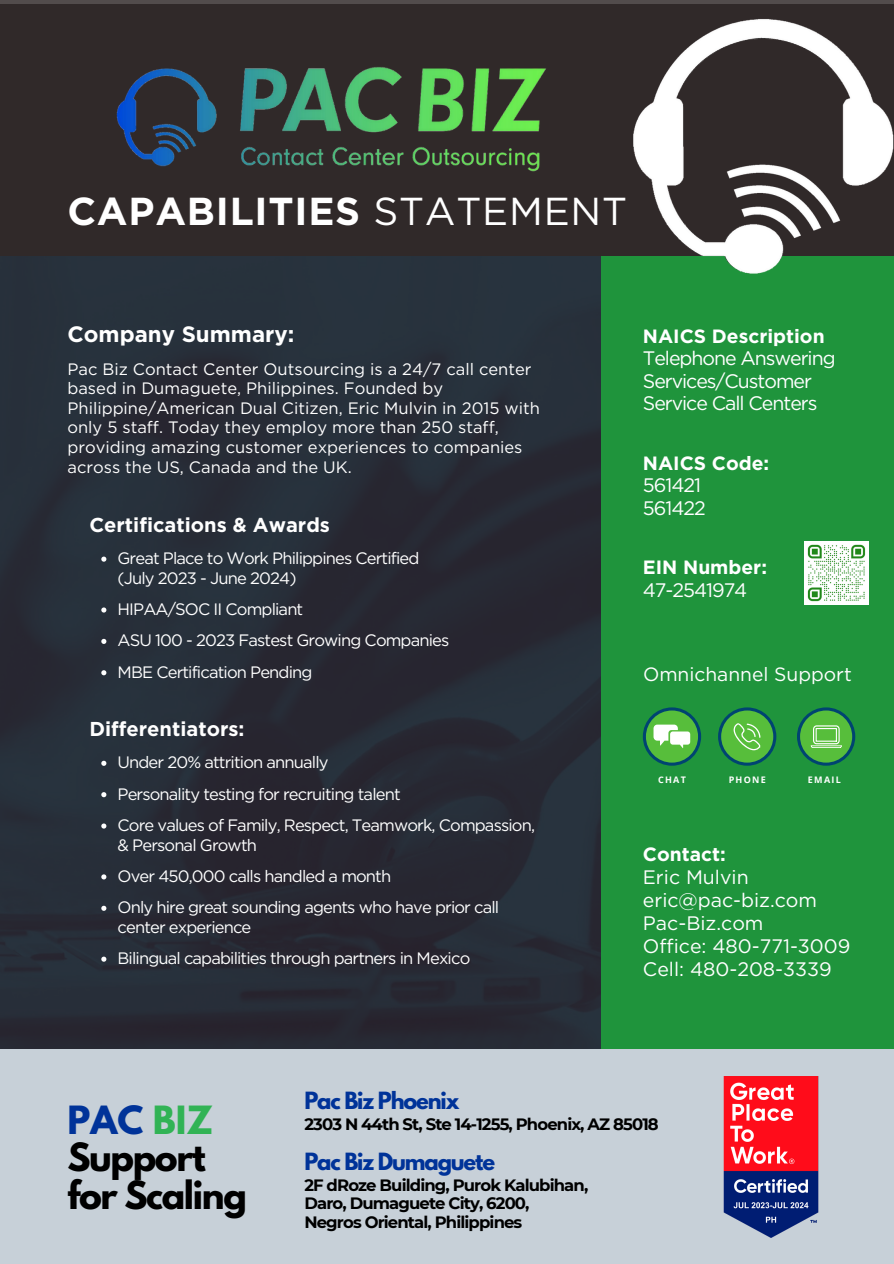
<style>
.page{position:relative;width:894px;height:1264px;background:#fff}
.page>*{position:absolute;margin:0;border:0;box-sizing:border-box;transform-origin:0 0}
.t1{font:700 39px "Gotham";letter-spacing:.02em;color:#fff}
.t2{font:700 34.5px/38.1px "League Spartan";letter-spacing:-.04em;color:#000}
.t3{font:700 34.5px "League Spartan";color:#039}
.t4{font:700 22.2px "Gotham";color:#fff}
.t5{font:700 21px "League Spartan";letter-spacing:-.055em;color:#039}
.t6{font:700 20.1px "Gotham";color:#fff}
.t7{font:19.5px/22.5px "Gotham";letter-spacing:-.055em;color:#fff}
.t8{font:19.5px "Gotham";color:#fff}
.t9{font:700 19.2px "Gotham";color:#fff}
.t10{font:19.2px "Gotham";color:#fff}
.t11{font:16.5px/19.5px "Gotham";letter-spacing:-.055em;color:#fff}
.t12{font:16.5px/19.5px "Gotham";color:#fff}
.t13{font:700 16.35px/18.5px "Montserrat";letter-spacing:-.055em;color:#000}
.t14{font:700 9px "Open Sans";letter-spacing:.14em;color:#fff}
.s1{font-weight:400}
.s2{color:#31b355}
</style>
<div class="page">
<div style="left:0;top:0;width:893px;height:1109px;background:#272d38"></div>
<div style="left:0;top:4px;width:893px;height:252px;background:#302929"></div>
<div style="left:601px;top:256px;width:292px;height:796px;background:#1f943c"></div>
<div style="left:0;top:1049px;width:893px;height:214px;background:#c7d0d8"></div>
<img style="left:111px;top:0;width:476px;height:172px">
<img style="left:604px;top:0;width:289px;height:274px">
<img style="left:723px;top:1076px;width:96px;height:161px">
<img style="left:804px;top:541px;width:63px;height:63px">
<svg style="left:101px;top:760px;width:5px;height:5px"></svg>
<svg style="left:101px;top:792px;width:5px;height:5px"></svg>
<svg style="left:101px;top:823px;width:5px;height:5px"></svg>
<svg style="left:101px;top:874px;width:5px;height:5px"></svg>
<svg style="left:101px;top:905px;width:5px;height:5px"></svg>
<svg style="left:101px;top:956px;width:5px;height:5px"></svg>
<svg style="left:101px;top:556px;width:5px;height:5px"></svg>
<svg style="left:101px;top:607px;width:5px;height:5px"></svg>
<svg style="left:101px;top:639px;width:5px;height:5px"></svg>
<svg style="left:101px;top:670px;width:5px;height:5px"></svg>
<svg style="left:797px;top:707px;width:58px;height:58px"></svg>
<svg style="left:642px;top:707px;width:59px;height:58px"></svg>
<svg style="left:718px;top:707px;width:58px;height:58px"></svg>
<p class="t1" style="left:67px;top:188px;width:561px">CAPABILITIES <span class="s1">STATEMENT</span></p>
<p class="t4" style="left:67px;top:320px;width:228px">Company Summary:</p>
<p class="t12" style="left:67px;top:359px;width:474px">Pac Biz Contact Center Outsourcing is a 24/7 call center based in Dumaguete, Philippines. Founded by Philippine/American Dual Citizen, Eric Mulvin in 2015 with only 5 staff. Today they employ more than 250 staff, providing amazing customer experiences to companies across the US, Canada and the UK.</p>
<p class="t6" style="left:89px;top:512px;width:242px">Certifications &amp; Awards</p>
<p class="t11" style="left:117px;top:548px;width:303px">Great Place to Work Philippines Certified (July 2023 - June 2024)</p>
<p class="t11" style="left:117px;top:599px;width:187px">HIPAA/SOC II Compliant</p>
<p class="t11" style="left:117px;top:630px;width:333px">ASU 100 - 2023 Fastest Growing Companies</p>
<p class="t11" style="left:117px;top:662px;width:196px">MBE Certification Pending</p>
<p class="t6" style="left:89px;top:717px;width:156px">Differentiators:</p>
<p class="t11" style="left:117px;top:752px;width:212px">Under 20% attrition annually</p>
<p class="t11" style="left:117px;top:784px;width:284px">Personality testing for recruiting talent</p>
<p class="t11" style="left:117px;top:815px;width:419px">Core values of Family, Respect, Teamwork, Compassion, &amp; Personal Growth</p>
<p class="t11" style="left:117px;top:866px;width:275px">Over 450,000 calls handled a month</p>
<p class="t11" style="left:117px;top:897px;width:383px">Only hire great sounding agents who have prior call center experience</p>
<p class="t11" style="left:117px;top:948px;width:354px">Bilingual capabilities through partners in Mexico</p>
<p class="t9" style="left:642px;top:324px;width:183px">NAICS Description</p>
<p class="t7" style="left:642px;top:347px;width:194px">Telephone Answering<br>Services/Customer<br>Service Call Centers</p>
<p class="t9" style="left:642px;top:451px;width:128px">NAICS Code:</p>
<p class="t7" style="left:642px;top:474px;width:60px">561421</p>
<p class="t7" style="left:642px;top:496px;width:64px">561422</p>
<p class="t9" style="left:642px;top:556px;width:126px">EIN Number:</p>
<p class="t7" style="left:642px;top:578px;width:106px">47-2541974</p>
<p class="t10" style="left:642px;top:662px;width:210px">Omnichannel Support</p>
<p class="t14" style="left:658px;top:773px;width:29px">CHAT</p>
<p class="t14" style="left:728px;top:773px;width:39px">PHONE</p>
<p class="t14" style="left:807px;top:773px;width:34px">EMAIL</p>
<p class="t9" style="left:642px;top:842px;width:84px">Contact:</p>
<p class="t8" style="left:642px;top:865px;width:107px">Eric Mulvin</p>
<p class="t8" style="left:642px;top:888px;width:176px">eric@pac-biz.com</p>
<p class="t8" style="left:642px;top:911px;width:122px">Pac-Biz.com</p>
<p class="t8" style="left:642px;top:934px;width:209px">Office: 480-771-3009</p>
<p class="t8" style="left:642px;top:957px;width:190px">Cell: 480-208-3339</p>
<p class="t3" style="left:67px;top:1103px;width:147px">PAC <span class="s2">BIZ</span></p>
<p class="t2" style="left:67px;top:1142px;width:181px">Support for Scaling</p>
<p class="t5" style="left:304px;top:1090px;width:156px">Pac Biz Phoenix</p>
<p class="t13" style="left:304px;top:1115px;width:356px">2303 N 44th St, Ste 14-1255, Phoenix, AZ 85018</p>
<p class="t5" style="left:304px;top:1150px;width:192px">Pac Biz Dumaguete</p>
<p class="t13" style="left:304px;top:1175px;width:285px">2F dRoze Building, Purok Kalubihan,<br>Daro, Dumaguete City, 6200,</p>
<p class="t13" style="left:304px;top:1212px;width:219px">Negros Oriental, Philippines</p>
</div>
